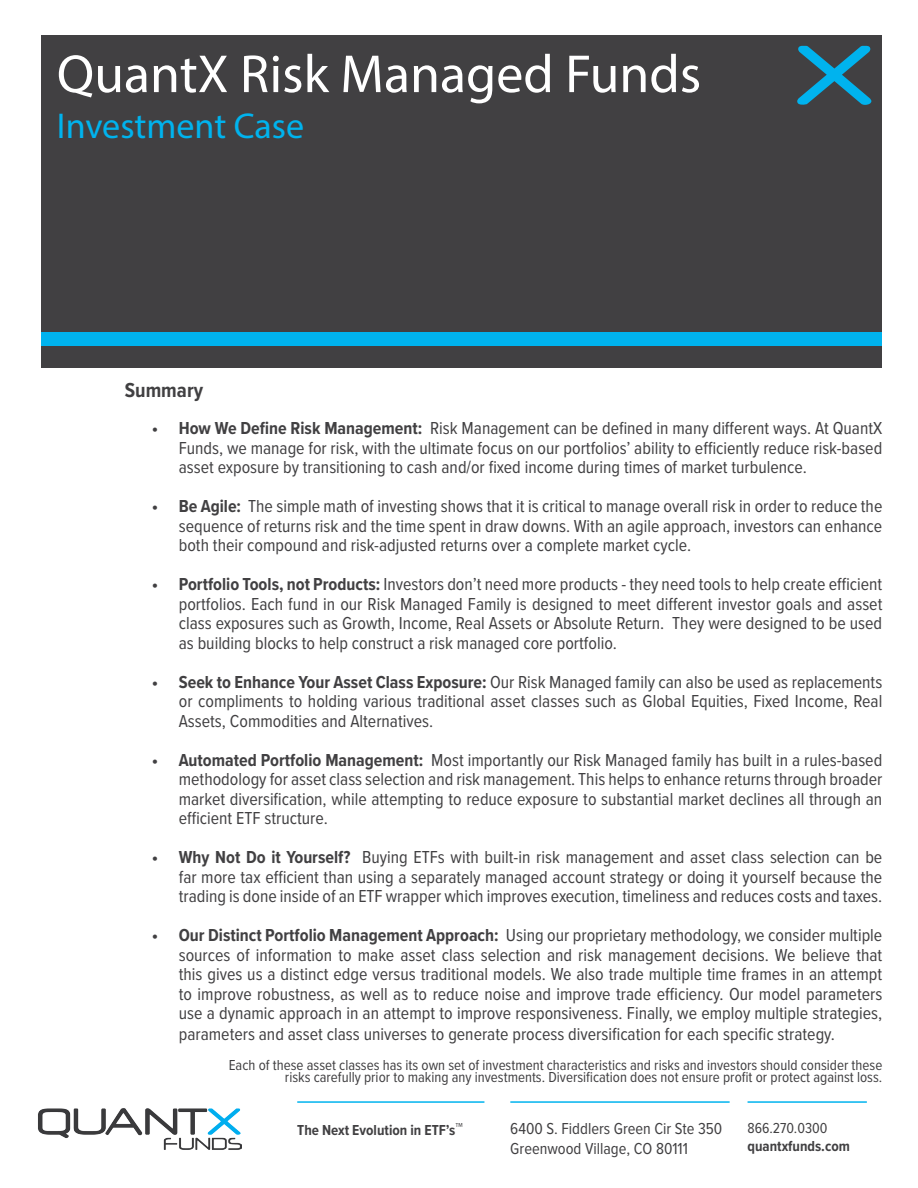
<style>
.page{position:relative;width:918px;height:1188px;background:#fff}
.page>*{position:absolute;margin:0;border:0;box-sizing:border-box;transform-origin:0 0}
.t1{font:500 98.85px "Neuropol";color:#00b3ee}
.t2{font:54px "Myriad Pro";color:#fff}
.t3{font:36px "Myriad Pro";color:#00b3ee}
.t4{font:700 21px "Proxima Nova Cond";color:#414042}
.t5{font:18px/19.5px "Proxima Nova Cond";color:#414042;text-align:justify}
.t6{font:16.5px "Proxima Nova Cond";color:#414042}
.t7{font:15px/12px "Proxima Nova Cond";color:#414042;text-align:right}
.t8{font:700 15px "Proxima Nova Cond";color:#414042}
.s1{font-weight:700}
.s2{font-size:18px}
</style>
<div class="page">
<div style="left:41px;top:35px;width:841px;height:297px;background:#414042"></div>
<div style="left:41px;top:332px;width:841px;height:14px;background:#00b3ee"></div>
<div style="left:41px;top:346px;width:841px;height:21px;background:#414042"></div>
<img style="left:38px;top:1108px;width:203px;height:42px">
<hr style="left:297px;top:1101px;width:187px;height:2px;background:#00b3ee">
<hr style="left:510px;top:1101px;width:220px;height:2px;background:#00b3ee">
<hr style="left:748px;top:1101px;width:119px;height:2px;background:#00b3ee">
<p class="t2" style="left:57px;top:41px;width:646px">QuantX Risk Managed Funds</p>
<p class="t3" style="left:57px;top:104px;width:249px">Investment Case</p>
<p class="t1" style="left:797px;top:25px;width:76px">X</p>
<p class="t4" style="left:125px;top:377px;width:80px">Summary</p>
<p class="t5" style="left:179px;top:419px;width:705px;text-indent:-27px"><span class="s1">• How We Define Risk Management:</span> Risk Management can be defined in many different ways. At QuantX Funds, we manage for risk, with the ultimate focus on our portfolios’ ability to efficiently reduce risk-based asset exposure by transitioning to cash and/or fixed income during times of market turbulence.</p>
<p class="t5" style="left:179px;top:497px;width:705px;text-indent:-27px"><span class="s1">• Be Agile:</span> The simple math of investing shows that it is critical to manage overall risk in order to reduce the sequence of returns risk and the time spent in draw downs. With an agile approach, investors can enhance both their compound and risk-adjusted returns over a complete market cycle.</p>
<p class="t5" style="left:179px;top:575px;width:705px;text-indent:-27px"><span class="s1">• Portfolio Tools, not Products:</span> Investors don’t need more products - they need tools to help create efficient portfolios. Each fund in our Risk Managed Family is designed to meet different investor goals and asset class exposures such as Growth, Income, Real Assets or Absolute Return. They were designed to be used as building blocks to help construct a risk managed core portfolio.</p>
<p class="t5" style="left:179px;top:673px;width:705px;text-indent:-27px"><span class="s1">• Seek to Enhance Your Asset Class Exposure:</span> Our Risk Managed family can also be used as replacements or compliments to holding various traditional asset classes such as Global Equities, Fixed Income, Real Assets, Commodities and Alternatives.</p>
<p class="t5" style="left:179px;top:751px;width:705px;text-indent:-27px"><span class="s1">• Automated Portfolio Management:</span> Most importantly our Risk Managed family has built in a rules-based methodology for asset class selection and risk management. This helps to enhance returns through broader market diversification, while attempting to reduce exposure to substantial market declines all through an efficient ETF structure.</p>
<p class="t5" style="left:179px;top:848px;width:705px;text-indent:-27px"><span class="s1">• Why Not Do it Yourself?</span> Buying ETFs with built-in risk management and asset class selection can be far more tax efficient than using a separately managed account strategy or doing it yourself because the trading is done inside of an ETF wrapper which improves execution, timeliness and reduces costs and taxes.</p>
<p class="t5" style="left:179px;top:926px;width:705px;text-indent:-27px"><span class="s1">• Our Distinct Portfolio Management Approach:</span> Using our proprietary methodology, we consider multiple sources of information to make asset class selection and risk management decisions. We believe that this gives us a distinct edge versus traditional models. We also trade multiple time frames in an attempt to improve robustness, as well as to reduce noise and improve trade efficiency. Our model parameters use a dynamic approach in an attempt to improve responsiveness. Finally, we employ multiple strategies, parameters and asset class universes to generate process diversification for each specific strategy.</p>
<p class="t7" style="left:229px;top:1059px;width:655px">Each of these asset classes has its own set of investment characteristics and risks and investors should consider these risks carefully prior to making any investments. Diversification does not ensure profit or protect against loss.</p>
<p class="t8" style="left:297px;top:1121px;width:167px">The Next Evolution in ETF’s<span class="s2">™</span></p>
<p class="t6" style="left:510px;top:1119px;width:214px">6400 S. Fiddlers Green Cir Ste 350</p>
<p class="t6" style="left:510px;top:1138px;width:179px">Greenwood Village, CO 80111</p>
<p class="t7" style="left:748px;top:1122px;width:81px">866.270.0300</p>
<p class="t8" style="left:748px;top:1137px;width:104px">quantxfunds.com</p>
</div>
